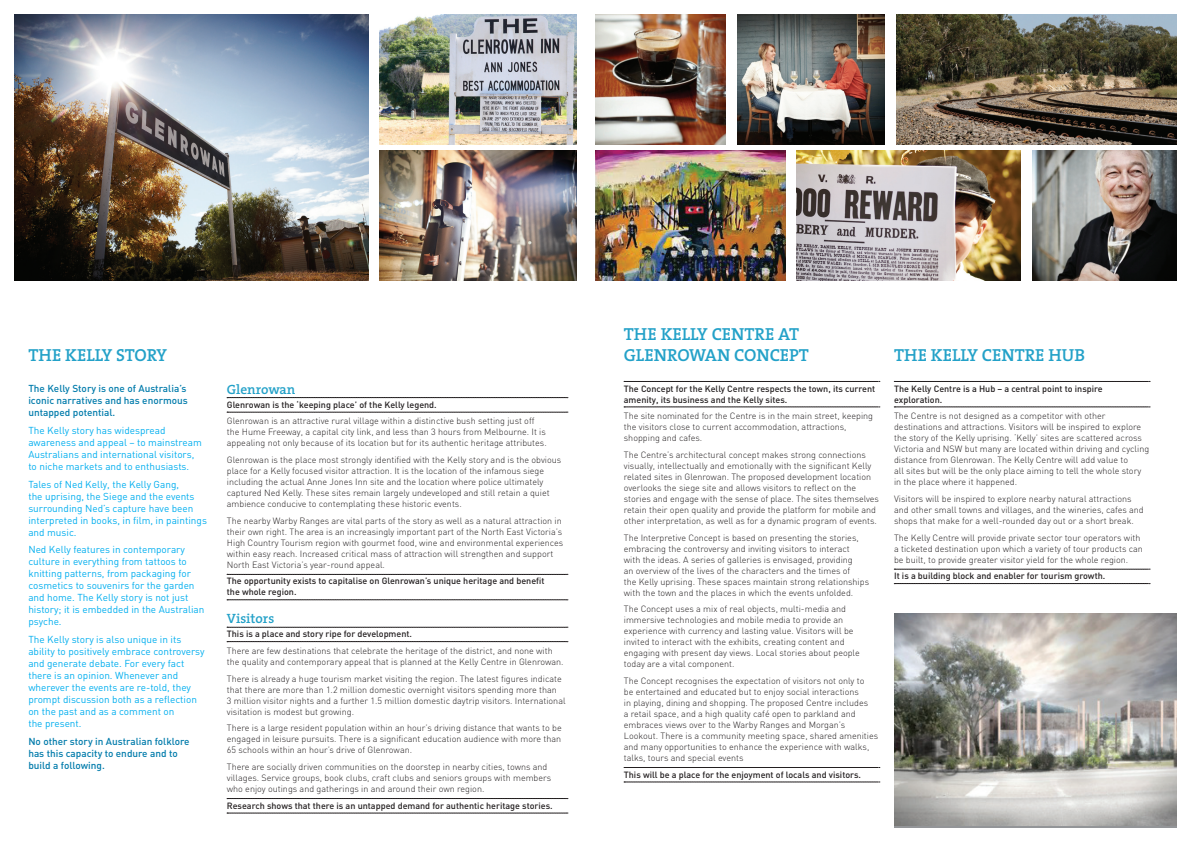
<style>
.page{position:relative;width:1191px;height:842px;background:#fff}
.page>*{position:absolute;margin:0;border:0;box-sizing:border-box;transform-origin:0 0}
.t1{font:600 17.5px/21px "The Serif";color:#23a1c8}
.t2{font:600 13.5px "The Serif";color:#23a1c8}
.t3{font:10px/12px "DIN";color:#00aeef}
.t4{font:500 10px/12px "DIN";color:#007bab}
.t5{font:300 9px/11px "DIN";color:#231f20}
.t6{font:500 9px/11px "DIN";color:#231f20}
</style>
<div class="page">
<img style="left:14px;top:14px;width:355px;height:267px">
<svg style="left:227px;top:397px;width:341px;height:1px"></svg>
<svg style="left:227px;top:412px;width:341px;height:1px"></svg>
<svg style="left:227px;top:574px;width:341px;height:1px"></svg>
<svg style="left:227px;top:600px;width:341px;height:1px"></svg>
<svg style="left:227px;top:627px;width:341px;height:1px"></svg>
<svg style="left:227px;top:641px;width:341px;height:1px"></svg>
<svg style="left:227px;top:798px;width:341px;height:1px"></svg>
<svg style="left:227px;top:813px;width:341px;height:1px"></svg>
<svg style="left:624px;top:381px;width:256px;height:1px"></svg>
<svg style="left:624px;top:407px;width:256px;height:1px"></svg>
<svg style="left:624px;top:767px;width:256px;height:1px"></svg>
<svg style="left:624px;top:782px;width:256px;height:1px"></svg>
<svg style="left:894px;top:381px;width:256px;height:1px"></svg>
<svg style="left:894px;top:407px;width:256px;height:1px"></svg>
<svg style="left:894px;top:569px;width:256px;height:1px"></svg>
<svg style="left:894px;top:583px;width:256px;height:1px"></svg>
<img style="left:380px;top:14px;width:197px;height:131px">
<img style="left:380px;top:150px;width:197px;height:131px">
<img style="left:595px;top:14px;width:131px;height:131px">
<img style="left:737px;top:14px;width:147px;height:131px">
<img style="left:896px;top:14px;width:280px;height:131px">
<img style="left:1032px;top:150px;width:144px;height:131px">
<img style="left:595px;top:150px;width:190px;height:131px">
<img style="left:797px;top:150px;width:223px;height:131px">
<img style="left:894px;top:613px;width:282px;height:212px">
<h1 class="t1" style="left:28px;top:344px;width:140px">THE KELLY STORY</h1>
<p class="t4" style="left:28px;top:382px;width:161px">The Kelly Story is one of Australia’s iconic narratives and has enormous untapped potential.</p>
<p class="t3" style="left:28px;top:424px;width:175px">The Kelly story has widespread awareness and appeal – to mainstream Australians and international visitors, to niche markets and to enthusiasts.</p>
<p class="t3" style="left:28px;top:478px;width:180px">Tales of Ned Kelly, the Kelly Gang,<br>the uprising, the Siege and the events surrounding Ned’s capture have been interpreted in books, in film, in paintings and music.</p>
<p class="t3" style="left:28px;top:544px;width:178px">Ned Kelly features in contemporary culture in everything from tattoos to knitting patterns, from packaging for cosmetics to souvenirs for the garden and home. The Kelly story is not just history; it is embedded in the Australian psyche.</p>
<p class="t3" style="left:28px;top:633px;width:178px">The Kelly story is also unique in its ability to positively embrace controversy and generate debate. For every fact there is an opinion. Whenever and wherever the events are re-told, they prompt discussion both as a reflection on the past and as a comment on<br>the present.</p>
<p class="t4" style="left:28px;top:735px;width:163px">No other story in Australian folklore has this capacity to endure and to build a following.</p>
<h2 class="t2" style="left:227px;top:378px;width:70px">Glenrowan</h2>
<p class="t6" style="left:227px;top:399px;width:211px">Glenrowan is the ‘keeping place’ of the Kelly legend.</p>
<p class="t5" style="left:227px;top:416px;width:321px">Glenrowan is an attractive rural village within a distinctive bush setting just off the Hume Freeway, a capital city link, and less than 3 hours from Melbourne. It is appealing not only because of its location but for its authentic heritage attributes.</p>
<p class="t5" style="left:227px;top:454px;width:336px">Glenrowan is the place most strongly identified with the Kelly story and is the obvious place for a Kelly focused visitor attraction. It is the location of the infamous siege including the actual Anne Jones Inn site and the location where police ultimately captured Ned Kelly. These sites remain largely undeveloped and still retain a quiet ambience conducive to contemplating these historic events.</p>
<p class="t5" style="left:227px;top:515px;width:338px">The nearby Warby Ranges are vital parts of the story as well as a natural attraction in their own right. The area is an increasingly important part of the North East Victoria’s High Country Tourism region with gourmet food, wine and environmental experiences within easy reach. Increased critical mass of attraction will strengthen and support North East Victoria’s year-round appeal.</p>
<p class="t6" style="left:227px;top:575px;width:319px">The opportunity exists to capitalise on Glenrowan’s unique heritage and benefit the whole region.</p>
<h2 class="t2" style="left:227px;top:608px;width:49px">Visitors</h2>
<p class="t6" style="left:227px;top:628px;width:187px">This is a place and story ripe for development.</p>
<p class="t5" style="left:227px;top:645px;width:338px">There are few destinations that celebrate the heritage of the district, and none with the quality and contemporary appeal that is planned at the Kelly Centre in Glenrowan.</p>
<p class="t5" style="left:227px;top:673px;width:340px">There is already a huge tourism market visiting the region. The latest figures indicate that there are more than 1.2 million domestic overnight visitors spending more than<br>3 million visitor nights and a further 1.5 million domestic daytrip visitors. International visitation is modest but growing.</p>
<p class="t5" style="left:227px;top:722px;width:336px;text-align:justify">There is a large resident population within an hour’s driving distance that wants to be engaged in leisure pursuits. There is a significant education audience with more than 65 schools within an hour’s drive of Glenrowan.</p>
<p class="t5" style="left:227px;top:761px;width:326px">There are socially driven communities on the doorstep in nearby cities, towns and villages. Service groups, book clubs, craft clubs and seniors groups with members who enjoy outings and gatherings in and around their own region.</p>
<p class="t6" style="left:227px;top:799px;width:327px">Research shows that there is an untapped demand for authentic heritage stories.</p>
<h1 class="t1" style="left:624px;top:323px;width:187px">THE KELLY CENTRE AT<br>GLENROWAN CONCEPT</h1>
<p class="t6" style="left:624px;top:382px;width:253px">The Concept for the Kelly Centre respects the town, its current amenity, its business and the Kelly sites.</p>
<p class="t5" style="left:624px;top:410px;width:251px">The site nominated for the Centre is in the main street, keeping the visitors close to current accommodation, attractions, shopping and cafes.</p>
<p class="t5" style="left:624px;top:449px;width:257px">The Centre’s architectural concept makes strong connections visually, intellectually and emotionally with the significant Kelly related sites in Glenrowan. The proposed development location overlooks the siege site and allows visitors to reflect on the stories and engage with the sense of place. The sites themselves retain their open quality and provide the platform for mobile and other interpretation, as well as for a dynamic program of events.</p>
<p class="t5" style="left:624px;top:532px;width:247px">The Interpretive Concept is based on presenting the stories, embracing the controversy and inviting visitors to interact<br>with the ideas. A series of galleries is envisaged, providing<br>an overview of the lives of the characters and the times of<br>the Kelly uprising. These spaces maintain strong relationships with the town and the places in which the events unfolded.</p>
<p class="t5" style="left:624px;top:603px;width:237px">The Concept uses a mix of real objects, multi-media and immersive technologies and mobile media to provide an experience with currency and lasting value. Visitors will be invited to interact with the exhibits, creating content and engaging with present day views. Local stories about people today are a vital component.</p>
<p class="t5" style="left:624px;top:675px;width:256px">The Concept recognises the expectation of visitors not only to<br>be entertained and educated but to enjoy social interactions<br>in playing, dining and shopping. The proposed Centre includes<br>a retail space, and a high quality café open to parkland and embraces views over to the Warby Ranges and Morgan’s Lookout. There is a community meeting space, shared amenities and many opportunities to enhance the experience with walks, talks, tours and special events</p>
<p class="t6" style="left:624px;top:768px;width:239px">This will be a place for the enjoyment of locals and visitors.</p>
<h1 class="t1" style="left:894px;top:344px;width:192px">THE KELLY CENTRE HUB</h1>
<p class="t6" style="left:894px;top:382px;width:210px">The Kelly Centre is a Hub – a central point to inspire exploration.</p>
<p class="t5" style="left:894px;top:410px;width:257px">The Centre is not designed as a competitor with other destinations and attractions. Visitors will be inspired to explore the story of the Kelly uprising. ‘Kelly’ sites are scattered across Victoria and NSW but many are located within driving and cycling distance from Glenrowan. The Kelly Centre will add value to<br>all sites but will be the only place aiming to tell the whole story in the place where it happened.</p>
<p class="t5" style="left:894px;top:493px;width:251px">Visitors will be inspired to explore nearby natural attractions and other small towns and villages, and the wineries, cafes and shops that make for a well-rounded day out or a short break.</p>
<p class="t5" style="left:894px;top:532px;width:250px">The Kelly Centre will provide private sector tour operators with a ticketed destination upon which a variety of tour products can be built, to provide greater visitor yield for the whole region.</p>
<p class="t6" style="left:894px;top:570px;width:213px">It is a building block and enabler for tourism growth.</p>
</div>
